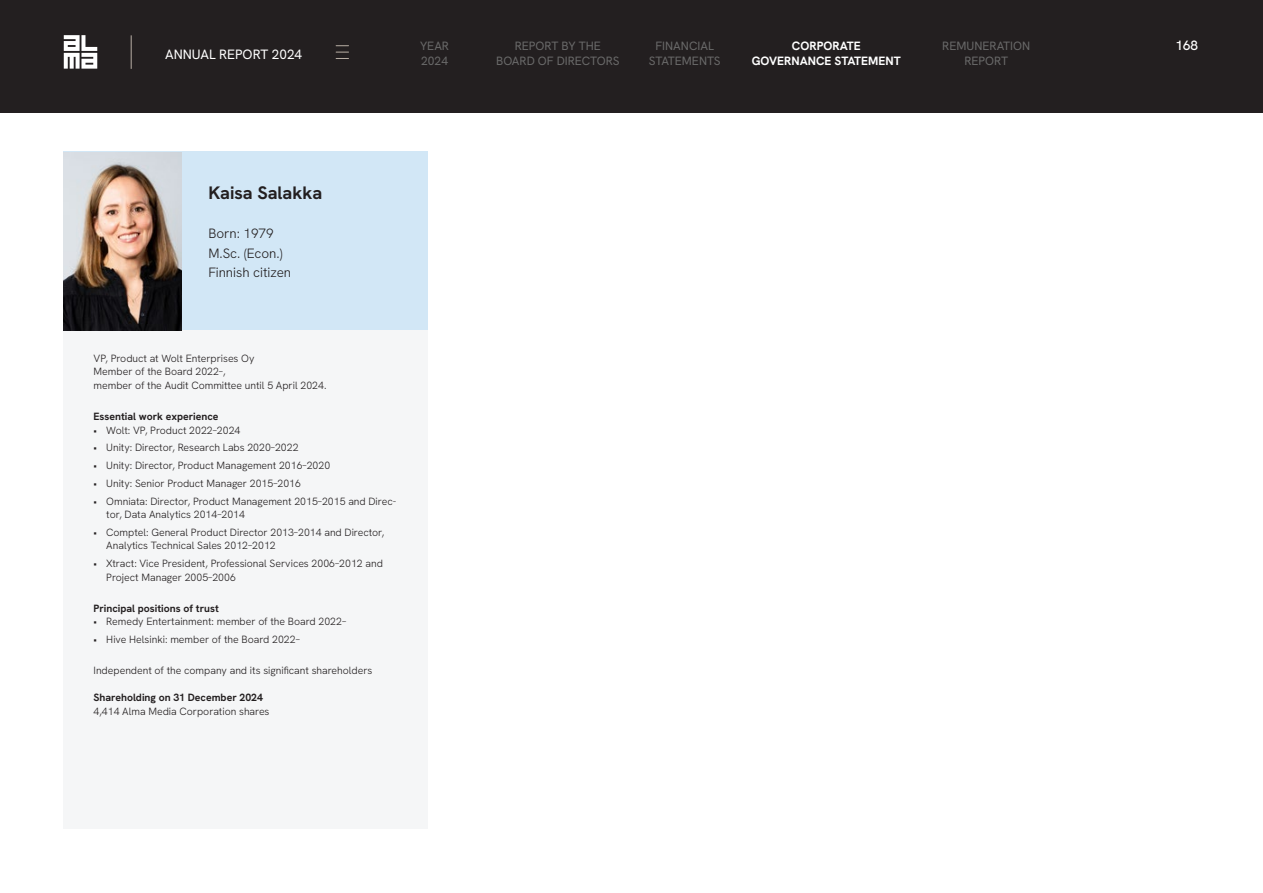
<style>
.page{position:relative;width:1263px;height:893px;background:#fff}
.page>*{position:absolute;margin:0;border:0;box-sizing:border-box;transform-origin:0 0}
.t1{font:700 18px "Hanken Grotesk";color:#231f20}
.t2{font:300 13.5px/19.5px "Hanken Grotesk";color:#231f20}
.t3{font:13.5px "Hanken Grotesk";color:#fff}
.t4{font:500 13.5px "Hanken Grotesk";color:#fff}
.t5{font:12px/15px "Hanken Grotesk";color:#696969;text-align:center}
.t6{font:700 12px/15px "Hanken Grotesk";color:#fff;text-align:center}
.t7{font:300 10.5px/13.5px "Hanken Grotesk";color:#231f20}
.t8{font:700 10.5px "Hanken Grotesk";color:#231f20}
</style>
<div class="page">
<div style="left:64px;top:152px;width:364px;height:677px;background:#f5f6f7"></div>
<div style="left:64px;top:152px;width:364px;height:178px;background:#d2e7f6"></div>
<img style="left:64px;top:153px;width:118px;height:178px">
<div style="left:0;top:0;width:1263px;height:112px;background:#231f20"></div>
<svg style="left:64px;top:35px;width:33px;height:34px"></svg>
<hr style="left:131px;top:35px;width:1px;height:34px;background:#b9afa5">
<svg style="left:336px;top:45px;width:13px;height:1px"></svg>
<svg style="left:336px;top:52px;width:13px;height:7px"></svg>
<p class="t6" style="left:752px;top:38px;width:150px">CORPORATE<br>GOVERNANCE STATEMENT</p>
<p class="t3" style="left:165px;top:45px;width:139px">ANNUAL REPORT 2024</p>
<p class="t5" style="left:649px;top:38px;width:73px">FINANCIAL<br>STATEMENTS</p>
<p class="t5" style="left:420px;top:38px;width:31px;text-align:left">YEAR<br>2024</p>
<p class="t5" style="left:942px;top:38px;width:89px">REMUNERATION<br>REPORT</p>
<p class="t5" style="left:496px;top:38px;width:125px">REPORT BY THE<br>BOARD OF DIRECTORS</p>
<h1 class="t1" style="left:208px;top:181px;width:115px">Kaisa Salakka</h1>
<p class="t2" style="left:208px;top:224px;width:84px">Born: 1979<br>M.Sc. (Econ.)<br>Finnish citizen</p>
<p class="t7" style="left:94px;top:351px;width:234px">VP, Product at Wolt Enterprises Oy<br>Member of the Board 2022–,<br>member of the Audit Committee until 5 April 2024.</p>
<p class="t8" style="left:94px;top:410px;width:127px">Essential work experience</p>
<p class="t7" style="left:94px;top:423px;width:148px">• Wolt: VP, Product 2022–2024</p>
<p class="t7" style="left:94px;top:441px;width:207px">• Unity: Director, Research Labs 2020–2022</p>
<p class="t7" style="left:94px;top:458px;width:238px">• Unity: Director, Product Management 2016–2020</p>
<p class="t7" style="left:94px;top:476px;width:209px">• Unity: Senior Product Manager 2015–2016</p>
<p class="t7" style="left:106px;top:494px;width:291px;text-indent:-13px">• Omniata: Director, Product Management 2015–2015 and Direc&shy;tor, Data Analytics 2014–2014</p>
<p class="t7" style="left:106px;top:525px;width:280px;text-indent:-13px">• Comptel: General Product Director 2013–2014 and Director,<br>Analytics Technical Sales 2012–2012</p>
<p class="t7" style="left:106px;top:557px;width:278px;text-indent:-13px">• Xtract: Vice President, Professional Services 2006–2012 and<br>Project Manager 2005–2006</p>
<p class="t8" style="left:94px;top:601px;width:127px">Principal positions of trust</p>
<p class="t7" style="left:94px;top:615px;width:254px">• Remedy Entertainment: member of the Board 2022–</p>
<p class="t7" style="left:94px;top:633px;width:208px">• Hive Helsinki: member of the Board 2022–</p>
<p class="t7" style="left:94px;top:664px;width:280px">Independent of the company and its significant shareholders</p>
<p class="t8" style="left:94px;top:691px;width:171px">Shareholding on 31 December 2024</p>
<p class="t7" style="left:94px;top:704px;width:177px">4,414 Alma Media Corporation shares</p>
<p class="t4" style="left:1175px;top:37px;width:24px">168</p>
</div>
